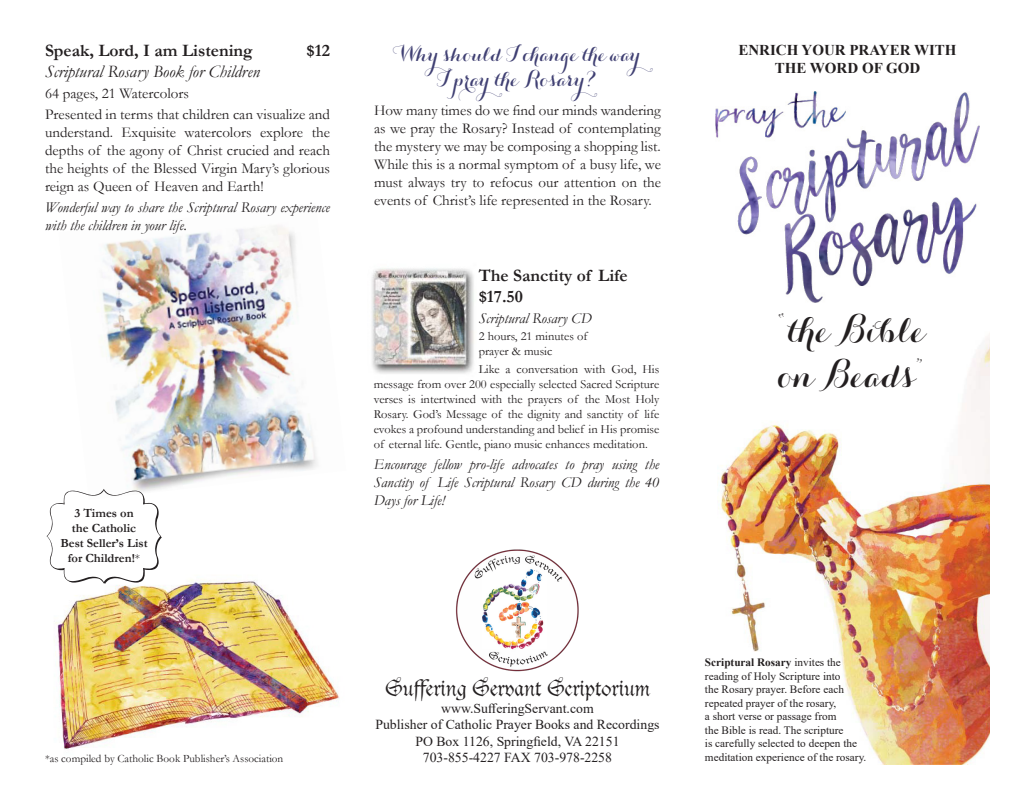
<style>
.page{position:relative;width:1035px;height:810px;background:#fff}
.page>*{position:absolute;margin:0;border:0;box-sizing:border-box;transform-origin:0 0}
.t1{font:125px "KG Flavorand Frames";color:#231f20}
.t2{font:900 37.5px "Carolyna Pro";color:#231f20}
.t3{font:22.5px "Agincort Regular SWFTE";color:#231f20}
.t4{font:900 21.25px "Carolyna Pro";color:#404073}
.t5{font:700 17.5px/21px "Garamond";color:#231f20}
.t6{font:italic 17.5px "Garamond";color:#231f20}
.t7{font:15px/18px "Garamond";color:#231f20;text-align:justify}
.t8{font:italic 15px/18px "Garamond";color:#231f20}
.t9{font:700 15px "Times New Roman";color:#231f20}
.t10{font:13.75px/16.5px "Times New Roman";color:#231f20;text-align:center}
.t11{font:12.5px/15px "Garamond";color:#231f20;text-align:justify}
.t12{font:700 12.5px/15px "Garamond";color:#231f20;text-align:center}
.t13{font:11.25px/13.5px "Times New Roman";color:#231f20}
.t14{font:11.25px "Garamond";color:#231f20}
.s1{font-weight:400}
.s2{font-weight:700}
</style>
<div class="page">
<img style="left:55px;top:579px;width:284px;height:171px">
<img style="left:718px;top:302px;width:272px;height:463px">
<img style="left:715px;top:92px;width:265px;height:210px">
<img style="left:102px;top:225px;width:215px;height:267px">
<img style="left:371px;top:268px;width:103px;height:106px">
<img style="left:456px;top:549px;width:123px;height:123px">
<p class="t5" style="left:45px;top:40px;width:209px">Speak, Lord, I am Listening</p>
<p class="t5" style="left:307px;top:40px;width:25px">$12</p>
<p class="t6" style="left:45px;top:60px;width:216px">Scriptural Rosary Book for Children</p>
<p class="t7" style="left:45px;top:84px;width:145px">64 pages, 21 Watercolors</p>
<p class="t7" style="left:45px;top:105px;width:287px">Presented in terms that children can visualize and understand. Exquisite watercolors explore the depths of the agony of Christ crucied and reach the heights of the Blessed Virgin Mary’s glorious reign as Queen of Heaven and Earth!</p>
<p class="t8" style="left:45px;top:197px;width:287px">Wonderful way to share the Scriptural Rosary experience with the children in your life.</p>
<p class="t1" style="left:45px;top:486px;width:120px">E</p>
<p class="t12" style="left:74px;top:506px;width:61px">3 Times on</p>
<p class="t12" style="left:60px;top:521px;width:89px">the Catholic<br>Best Seller’s List for Children!<span class="s1">*</span></p>
<p class="t14" style="left:45px;top:750px;width:240px">*as compiled by Catholic Book Publisher’s Association</p>
<p class="t4" style="left:393px;top:41px;width:266px">Whyshould I change the way</p>
<p class="t4" style="left:437px;top:67px;width:166px">I praythe Rosary?</p>
<p class="t7" style="left:374px;top:101px;width:288px">How many times do we find our minds wandering as we pray the Rosary? Instead of contemplating the mystery we may be composing a shopping list.<br>While this is a normal symptom of a busy life, we must always try to refocus our attention on the events of Christ’s life represented in the Rosary.</p>
<p class="t5" style="left:479px;top:265px;width:151px">The Sanctity of Life $17.50</p>
<p class="t8" style="left:479px;top:308px;width:114px">Scriptural Rosary CD</p>
<p class="t11" style="left:479px;top:328px;width:110px">2 hours, 21 minutes of</p>
<p class="t11" style="left:479px;top:343px;width:75px">prayer &amp; music</p>
<p class="t11" style="left:374px;top:361px;width:287px;text-indent:105px">Like a conversation with God, His message from over 200 especially selected Sacred Scripture verses is intertwined with the prayers of the Most Holy Rosary. God’s Message of the dignity and sanctity of life evokes a profound understanding and belief in His promise of eternal life. Gentle, piano music enhances meditation.</p>
<p class="t8" style="left:374px;top:455px;width:287px;text-align:justify">Encourage fellow pro-life advocates to pray using the Sanctity of Life Scriptural Rosary CD during the 40<br>Days for Life!</p>
<p class="t3" style="left:385px;top:675px;width:266px">Suffering Servant Scriptorium</p>
<p class="t10" style="left:441px;top:700px;width:154px">www.SufferingServant.com</p>
<p class="t10" style="left:375px;top:716px;width:286px">Publisher of Catholic Prayer Books and Recordings<br>PO Box 1126, Springfield, VA 22151</p>
<p class="t10" style="left:423px;top:749px;width:191px">703-855-4227 FAX 703-978-2258</p>
<p class="t9" style="left:738px;top:39px;width:220px">ENRICH YOUR PRAYER WITH</p>
<p class="t9" style="left:775px;top:57px;width:147px">THE WORD OF GOD</p>
<p class="t2" style="left:779px;top:307px;width:150px">“the Bible</p>
<p class="t2" style="left:779px;top:352px;width:149px">on Beads”</p>
<p class="t13" style="left:705px;top:655px;width:163px"><span class="s2">Scriptural Rosary</span> invites the reading of Holy Scripture into<br>the Rosary prayer. Before each repeated prayer of the rosary,<br>a short verse or passage from<br>the Bible is read. The scripture<br>is carefully selected to deepen the meditation experience of the rosary.</p>
</div>
